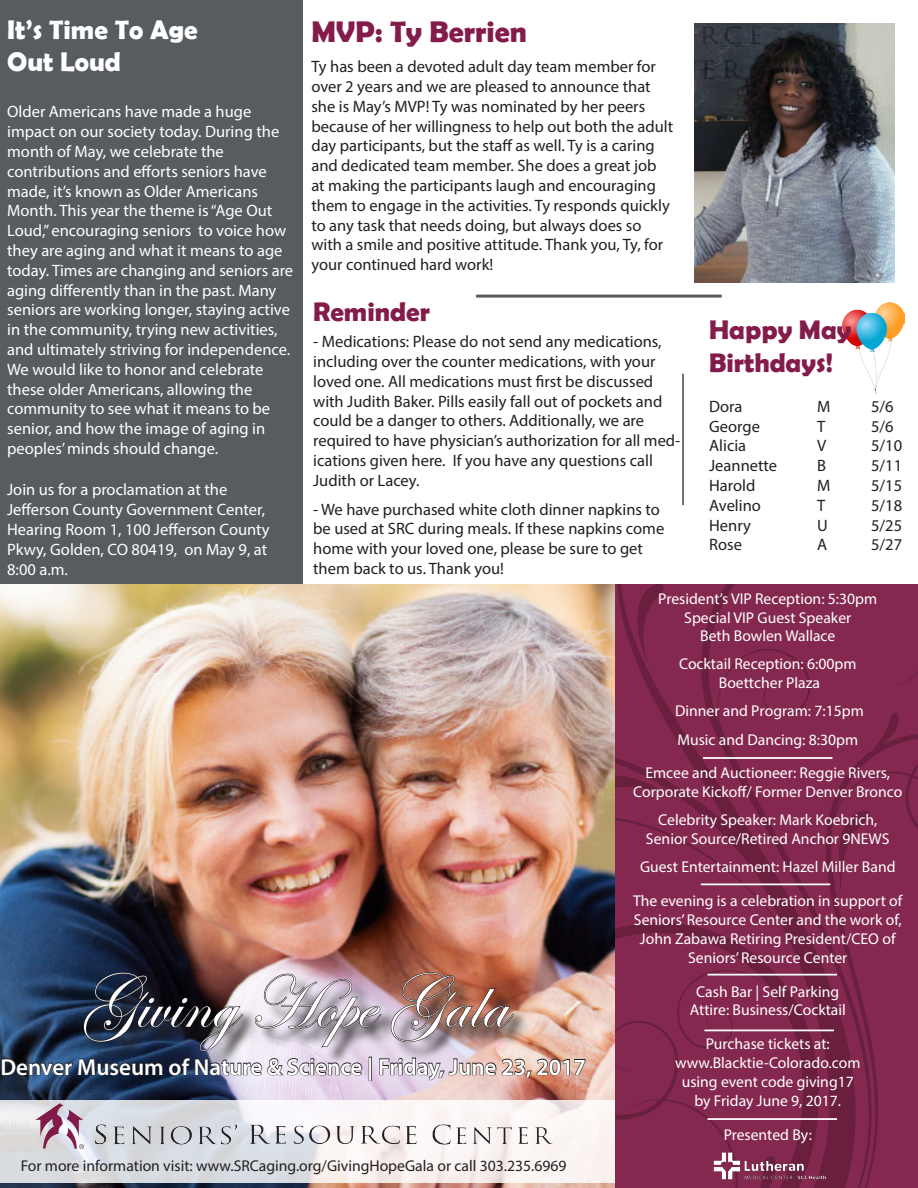
<style>
.page{position:relative;width:918px;height:1188px;background:#fff}
.page>*{position:absolute;margin:0;border:0;box-sizing:border-box;transform-origin:0 0}
.t1{font:75.15px "Edwardian Script ITC";color:#fff}
.t2{font:700 30px "Berlin Sans FB Demi";color:#831c4a}
.t3{font:700 27px "Berlin Sans FB Demi";color:#831c4a}
.t4{font:700 27px "Berlin Sans FB Demi";color:#fff}
.t5{font:600 23.1px "Myriad Pro";color:#fff}
.t6{font:16.5px/19.8px "Myriad Pro";color:#231f20}
.t7{font:16.5px/19.8px "Myriad Pro";color:#fff}
.t8{font:15.6px/18.8px "Myriad Pro";color:#fff;text-align:center}
.t9{font:15.6px "Myriad Pro";color:#231f20}
</style>
<div class="page">
<div style="left:0;top:0;width:302px;height:585px;background:#565c60"></div>
<img style="left:842px;top:302px;width:62px;height:91px">
<hr style="left:476px;top:295px;width:246px;height:3px;background:#565c60">
<hr style="left:682px;top:374px;width:2px;height:131px;background:#565c60">
<img style="left:0;top:585px;width:615px;height:603px">
<svg style="left:0;top:1100px;width:615px;height:82px"></svg>
<img style="left:615px;top:585px;width:303px;height:603px">
<img style="left:1px;top:972px;width:585px;height:130px">
<hr style="left:701px;top:883px;width:129px;height:2px;background:#fff">
<hr style="left:708px;top:974px;width:129px;height:2px;background:#fff">
<hr style="left:705px;top:1030px;width:129px;height:1px;background:#fff">
<hr style="left:708px;top:1118px;width:129px;height:2px;background:#fff">
<img style="left:35px;top:1103px;width:517px;height:46px">
<img style="left:708px;top:1149px;width:122px;height:36px">
<hr style="left:703px;top:757px;width:130px;height:2px;background:#fff">
<img style="left:695px;top:23px;width:200px;height:260px">
<p class="t4" style="left:7px;top:14px;width:192px">It’s Time To Age</p>
<p class="t4" style="left:7px;top:46px;width:115px">Out Loud</p>
<p class="t7" style="left:7px;top:102px;width:246px">Older Americans have made a huge</p>
<p class="t7" style="left:7px;top:122px;width:274px">impact on our society today. During the month of May, we celebrate the</p>
<p class="t7" style="left:7px;top:161px;width:287px">contributions and efforts seniors have made, it’s known as Older Americans Month. This year the theme is “Age Out Loud,” encouraging seniors to voice how they are aging and what it means to age today. Times are changing and seniors are aging differently than in the past. Many</p>
<p class="t7" style="left:7px;top:300px;width:285px">seniors are working longer, staying active in the community, trying new activities, and ultimately striving for independence.<br>We would like to honor and celebrate these older Americans, allowing the</p>
<p class="t7" style="left:7px;top:399px;width:265px">community to see what it means to be senior, and how the image of aging in</p>
<p class="t7" style="left:7px;top:438px;width:213px">peoples’ minds should change.</p>
<p class="t7" style="left:7px;top:480px;width:222px">Join us for a proclamation at the</p>
<p class="t7" style="left:7px;top:500px;width:264px">Jefferson County Government Center,<br>Hearing Room 1, 100 Jefferson County<br>Pkwy, Golden, CO 80419, on May 9, at<br>8:00 a.m.</p>
<p class="t2" style="left:311px;top:14px;width:217px">MVP: Ty Berrien</p>
<p class="t6" style="left:311px;top:57px;width:363px">Ty has been a devoted adult day team member for over 2 years and we are pleased to announce that she is May’s MVP! Ty was nominated by her peers because of her willingness to help out both the adult day participants, but the staff as well. Ty is a caring and dedicated team member. She does a great job at making the participants laugh and encouraging them to engage in the activities. Ty responds quickly to any task that needs doing, but always does so with a smile and positive attitude. Thank you, Ty, for your continued hard work!</p>
<p class="t3" style="left:313px;top:296px;width:118px">Reminder</p>
<p class="t6" style="left:313px;top:331px;width:369px">- Medications: Please do not send any medications, including over the counter medications, with your loved one. All medications must first be discussed with Judith Baker. Pills easily fall out of pockets and could be a danger to others. Additionally, we are required to have physician’s authorization for all med&shy;ications given here. If you have any questions call Judith or Lacey.</p>
<p class="t6" style="left:313px;top:499px;width:353px">- We have purchased white cloth dinner napkins to be used at SRC during meals. If these napkins come home with your loved one, please be sure to get them back to us. Thank you!</p>
<p class="t3" style="left:709px;top:314px;width:144px">Happy May</p>
<p class="t3" style="left:709px;top:347px;width:125px">Birthdays!</p>
<p class="t6" style="left:709px;top:396px;width:35px">Dora</p>
<p class="t6" style="left:817px;top:396px;width:15px">M</p>
<p class="t6" style="left:871px;top:396px;width:24px">5/6</p>
<p class="t6" style="left:709px;top:416px;width:52px">George</p>
<p class="t6" style="left:817px;top:416px;width:10px">T</p>
<p class="t6" style="left:871px;top:416px;width:24px">5/6</p>
<p class="t6" style="left:709px;top:436px;width:39px">Alicia</p>
<p class="t6" style="left:817px;top:436px;width:11px">V</p>
<p class="t6" style="left:871px;top:436px;width:33px">5/10</p>
<p class="t6" style="left:709px;top:455px;width:69px">Jeannette</p>
<p class="t6" style="left:817px;top:455px;width:10px">B</p>
<p class="t6" style="left:871px;top:455px;width:33px">5/11</p>
<p class="t6" style="left:709px;top:475px;width:48px">Harold</p>
<p class="t6" style="left:817px;top:475px;width:15px">M</p>
<p class="t6" style="left:871px;top:475px;width:33px">5/15</p>
<p class="t6" style="left:709px;top:495px;width:53px">Avelino</p>
<p class="t6" style="left:817px;top:495px;width:10px">T</p>
<p class="t6" style="left:871px;top:495px;width:33px">5/18</p>
<p class="t6" style="left:709px;top:515px;width:43px">Henry</p>
<p class="t6" style="left:817px;top:515px;width:12px">U</p>
<p class="t6" style="left:871px;top:515px;width:33px">5/25</p>
<p class="t6" style="left:709px;top:535px;width:34px">Rose</p>
<p class="t6" style="left:817px;top:535px;width:12px">A</p>
<p class="t6" style="left:871px;top:535px;width:33px">5/27</p>
<h1 class="t1" style="left:80px;top:962px;width:428px">Giving Hope Gala</h1>
<h3 class="t5" style="left:0;top:1052px;width:587px">Denver Museum of Nature &amp; Science | Friday, June 23, 2017</h3>
<p class="t9" style="left:21px;top:1156px;width:547px">For more information visit: www.SRCaging.org/GivingHopeGala or call 303.235.6969</p>
<p class="t8" style="left:658px;top:589px;width:220px">President’s VIP Reception: 5:30pm<br>Special VIP Guest Speaker<br>Beth Bowlen Wallace</p>
<p class="t8" style="left:679px;top:654px;width:179px">Cocktail Reception: 6:00pm<br>Boettcher Plaza</p>
<p class="t8" style="left:675px;top:697px;width:190px;line-height:28.2px;text-align:left">Dinner and Program: 7:15pm<br>Music and Dancing: 8:30pm</p>
<p class="t8" style="left:633px;top:764px;width:271px">Emcee and Auctioneer: Reggie Rivers,<br>Corporate Kickoff/ Former Denver Bronco</p>
<p class="t8" style="left:646px;top:811px;width:245px">Celebrity Speaker: Mark Koebrich,<br>Senior Source/Retired Anchor 9NEWS</p>
<p class="t8" style="left:633px;top:850px;width:271px;line-height:33.9px">Guest Entertainment: Hazel Miller Band<br>The evening is a celebration in support of</p>
<p class="t8" style="left:634px;top:910px;width:269px">Seniors’ Resource Center and the work of,<br>John Zabawa Retiring President/CEO of<br>Seniors’ Resource Center</p>
<p class="t8" style="left:690px;top:982px;width:158px">Cash Bar | Self Parking<br>Attire: Business/Cocktail</p>
<p class="t8" style="left:675px;top:1034px;width:187px">Purchase tickets at: www.Blacktie-Colorado.com using event code giving17 by Friday June 9, 2017.</p>
<p class="t8" style="left:724px;top:1125px;width:90px">Presented By:</p>
</div>
